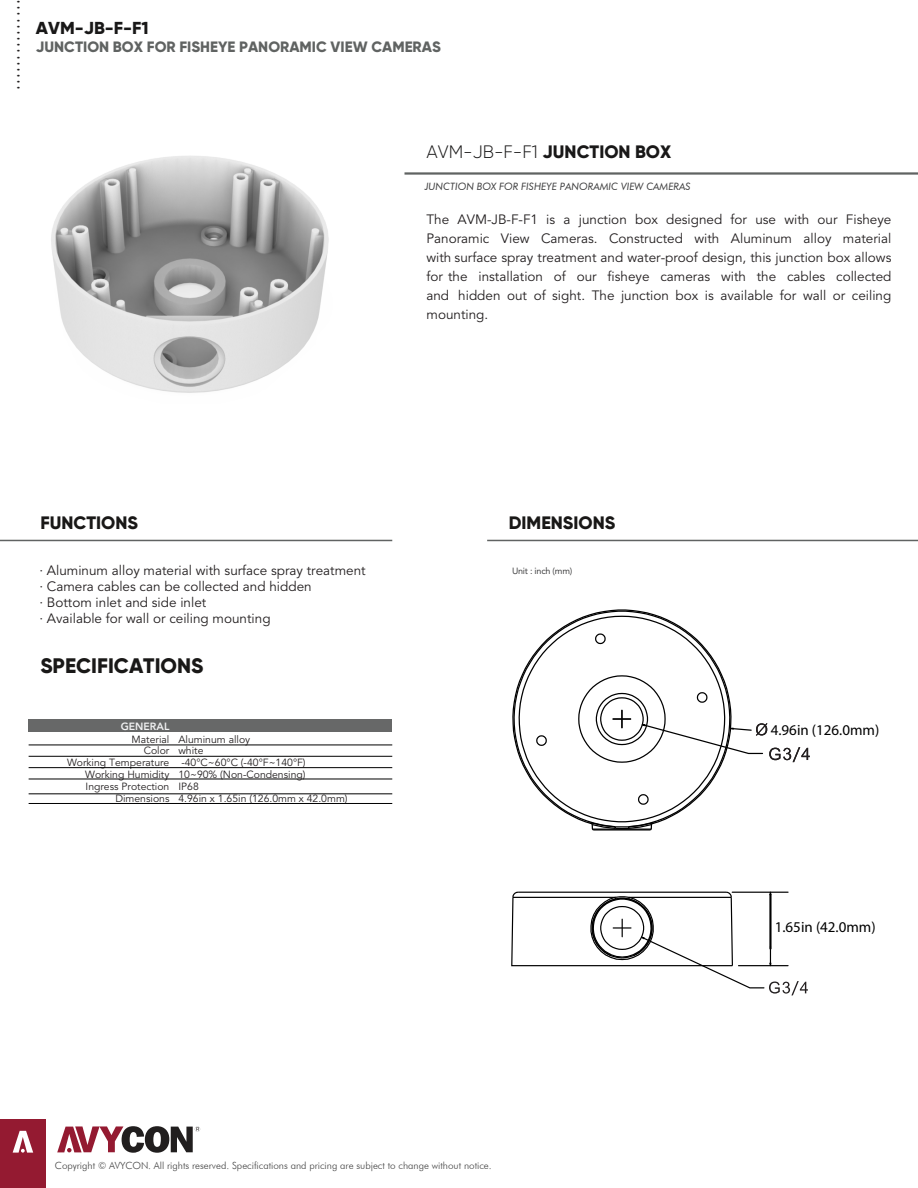
<style>
.page{position:relative;width:918px;height:1188px;background:#fff}
.page>*{position:absolute;margin:0;border:0;box-sizing:border-box;transform-origin:0 0}
.t1{font:800 21px "Gilroy";color:#191817}
.t2{font:19.8px "Myriad Pro";color:#221f1f;scale:.74 1}
.t3{font:300 18px "Gilroy";color:#191818}
.t4{font:800 18px "Gilroy";color:#191817}
.t5{font:800 17.25px "Gilroy";color:#191818;scale:1.04 1}
.t6{font:800 15px "Gilroy";color:#606362}
.t7{font:15px "Myriad Pro";color:#000}
.t8{font:13.5px/19px "Avenir LT Std";color:#231f20;text-align:justify}
.t9{font:800 10.5px "Avenir LT Std";color:#f1f1f2}
.t10{font:10.35px/12px "Avenir LT Std";color:#231f20;text-align:right}
.t11{font:italic 10.2px "Futura BT";color:#404041}
.t12{font:300 9.9px "Futura BT";color:#414141}
.t13{font:9px "Avenir LT Std";letter-spacing:-.025em;color:#404041}
.s1{font-weight:800}
</style>
<div class="page">
<div style="left:0;top:1119px;width:46px;height:69px;background:#941a31"></div>
<svg style="left:13px;top:1131px;width:20px;height:22px"></svg>
<svg style="left:57px;top:1126px;width:143px;height:27px"></svg>
<hr style="left:0;top:540px;width:392px;height:1px;background:#606362">
<hr style="left:487px;top:540px;width:431px;height:1px;background:#606362">
<hr style="left:405px;top:172px;width:513px;height:3px;background:#606362">
<hr style="left:28px;top:719px;width:364px;height:1px;background:#000">
<hr style="left:29px;top:745px;width:363px;height:1px;background:#000">
<hr style="left:29px;top:756px;width:363px;height:1px;background:#000">
<hr style="left:29px;top:767px;width:363px;height:1px;background:#000">
<hr style="left:29px;top:779px;width:363px;height:1px;background:#000">
<hr style="left:29px;top:794px;width:363px;height:1px;background:#000">
<hr style="left:29px;top:803px;width:363px;height:1px;background:#000">
<div style="left:28px;top:720px;width:364px;height:12px;background:#676868"></div>
<img style="left:51px;top:156px;width:278px;height:237px">
<svg style="left:511px;top:891px;width:297px;height:104px"></svg>
<svg style="left:513px;top:610px;width:143px;height:144px"></svg>
<svg style="left:518px;top:615px;width:292px;height:216px"></svg>
<h2 class="t2" style="left:36px;top:0;width:122px;rotate:90deg">. . . . . . . . . . . . . . .</h2>
<p class="t5" style="left:36px;top:17px;width:110px">AVM-JB-F-F1</p>
<p class="t6" style="left:36px;top:37px;width:406px">JUNCTION BOX FOR FISHEYE PANORAMIC VIEW CAMERAS</p>
<h3 class="t3" style="left:427px;top:140px;width:246px">AVM-JB-F-F1 <span class="s1">JUNCTION BOX</span></h3>
<p class="t11" style="left:425px;top:180px;width:267px">JUNCTION BOX FOR FISHEYE PANORAMIC VIEW CAMERAS</p>
<p class="t8" style="left:426px;top:210px;width:466px">The AVM-JB-F-F1 is a junction box designed for use with our Fisheye Panoramic View Cameras. Constructed with Aluminum alloy material with surface spray treatment and water-proof design, this junction box allows for the installation of our fisheye cameras with the cables collected and hidden out of sight. The junction box is available for wall or ceiling mounting.</p>
<h3 class="t4" style="left:40px;top:511px;width:99px">FUNCTIONS</h3>
<h3 class="t4" style="left:509px;top:511px;width:108px">DIMENSIONS</h3>
<p class="t8" style="left:39px;top:562px;width:328px;line-height:16.2px;text-align:left">∙ Aluminum alloy material with surface spray treatment ∙ Camera cables can be collected and hidden<br>∙ Bottom inlet and side inlet<br>∙ Available for wall or ceiling mounting</p>
<p class="t13" style="left:512px;top:566px;width:62px">Unit : inch (mm)</p>
<h1 class="t1" style="left:40px;top:652px;width:165px">SPECIFICATIONS</h1>
<p class="t9" style="left:121px;top:720px;width:50px">GENERAL</p>
<p class="t10" style="left:67px;top:733px;width:104px">Material<br>Color<br>Working Temperature<br>Working Humidity<br>Ingress Protection<br>Dimensions</p>
<p class="t10" style="left:178px;top:733px;width:171px;text-align:left">Aluminum alloy<br>white<br>-40°C~60°C (-40°F~140°F)<br>10~90% (Non-Condensing)<br>IP68<br>4.96in x 1.65in (126.0mm x 42.0mm)</p>
<p class="t7" style="left:771px;top:721px;width:110px">4.96in (126.0mm)</p>
<p class="t7" style="left:775px;top:917px;width:102px">1.65in (42.0mm)</p>
<p class="t12" style="left:55px;top:1160px;width:438px">Copyright © AVYCON. All rights reserved. Specifications and pricing are subject to change without notice.</p>
</div>
